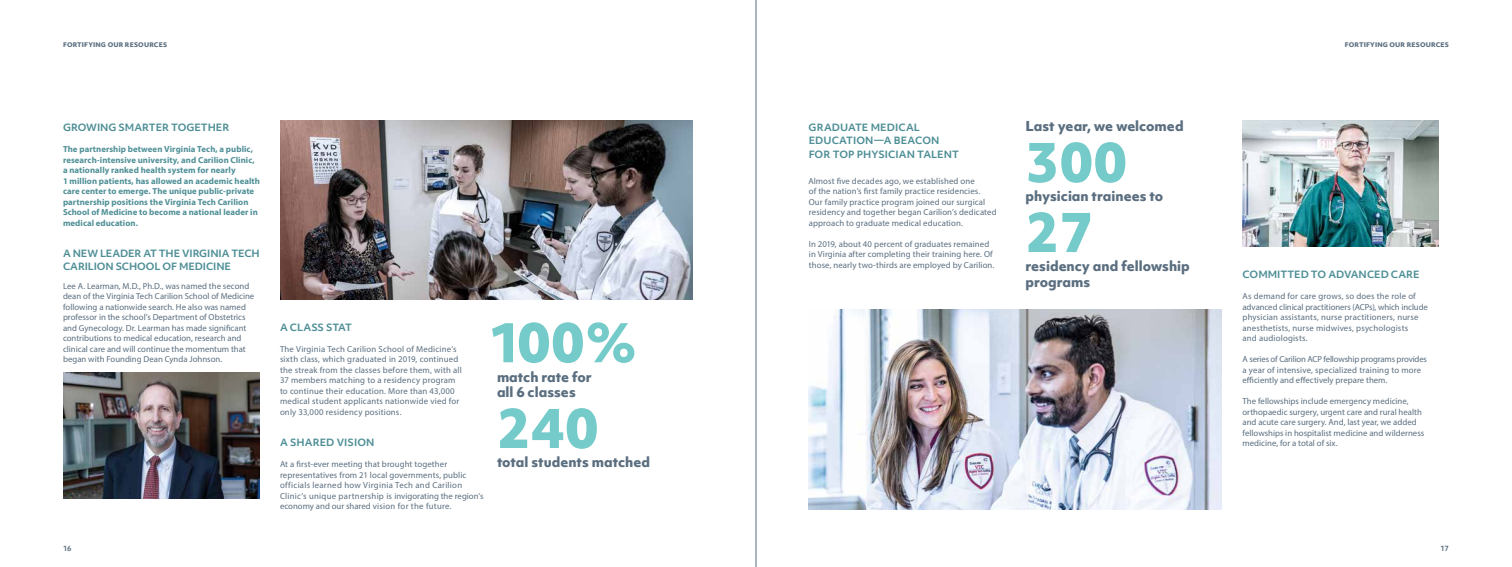
<style>
.page{position:relative;width:1512px;height:567px;background:#fff}
.page>*{position:absolute;margin:0;border:0;box-sizing:border-box;transform-origin:0 0}
.t1{font:800 52.5px "Objektiv Mk 1";color:#74cbc9}
.t2{font:800 13.12px/15.8px "Objektiv Mk 1";color:#5a6e7f}
.t3{font:700 9.62px/13.1px "Objektiv Mk 1";letter-spacing:-.005em;color:#4e8f96}
.t4{font:8.75px/10.5px "Myriad Pro";letter-spacing:.01em;color:#5a6e7f}
.t5{font:700 8.75px/10.5px "Myriad Pro";letter-spacing:.005em;color:#4e8f96}
.t6{font:700 7px "Objektiv Mk 1";color:#5a6e7f}
.t7{font:800 6.12px "Objektiv Mk 1";letter-spacing:.025em;color:#5a6e7f}
</style>
<div class="page">
<img style="left:1242px;top:121px;width:196px;height:126px">
<img style="left:808px;top:310px;width:414px;height:199px">
<img style="left:63px;top:373px;width:196px;height:126px">
<img style="left:280px;top:121px;width:413px;height:178px">
<hr style="left:756px;top:0;width:1px;height:567px;background:#5a6e7f">
<p class="t7" style="left:63px;top:41px;width:106px">FORTIFYING OUR RESOURCES</p>
<p class="t7" style="left:1345px;top:41px;width:106px">FORTIFYING OUR RESOURCES</p>
<p class="t3" style="left:63px;top:121px;width:168px">GROWING SMARTER TOGETHER</p>
<p class="t5" style="left:63px;top:144px;width:199px">The partnership between Virginia Tech, a public, research-intensive university, and Carilion Clinic, a nationally ranked health system for nearly<br>1 million patients, has allowed an academic health care center to emerge. The unique public-private partnership positions the Virginia Tech Carilion School of Medicine to become a national leader in medical education.</p>
<p class="t3" style="left:63px;top:247px;width:198px">A NEW LEADER AT THE VIRGINIA TECH<br>CARILION SCHOOL OF MEDICINE</p>
<p class="t4" style="left:63px;top:280px;width:193px">Lee A. Learman, M.D., Ph.D., was named the second dean of the Virginia Tech Carilion School of Medicine following a nationwide search. He also was named professor in the school’s Department of Obstetrics and Gynecology. Dr. Learman has made significant contributions to medical education, research and clinical care and will continue the momentum that began with Founding Dean Cynda Johnson.</p>
<p class="t3" style="left:280px;top:320px;width:74px">A CLASS STAT</p>
<p class="t4" style="left:280px;top:343px;width:183px">The Virginia Tech Carilion School of Medicine’s sixth class, which graduated in 2019, continued the streak from the classes before them, with all 37 members matching to a residency program to continue their education. More than 43,000 medical student applicants nationwide vied for only 33,000 residency positions.</p>
<p class="t3" style="left:280px;top:436px;width:96px">A SHARED VISION</p>
<p class="t4" style="left:280px;top:459px;width:205px">At a first-ever meeting that brought together representatives from 21 local governments, public officials learned how Virginia Tech and Carilion Clinic’s unique partnership is invigorating the region’s economy and our shared vision for the future.</p>
<h1 class="t1" style="left:488px;top:305px;width:150px">100%</h1>
<h2 class="t2" style="left:497px;top:368px;width:96px">match rate for all 6 classes</h2>
<h1 class="t1" style="left:497px;top:390px;width:103px">240</h1>
<h2 class="t2" style="left:497px;top:454px;width:155px">total students matched</h2>
<p class="t3" style="left:809px;top:121px;width:152px">GRADUATE MEDICAL<br>EDUCATION—A BEACON<br>FOR TOP PHYSICIAN TALENT</p>
<p class="t4" style="left:808px;top:175px;width:190px">Almost five decades ago, we established one<br>of the nation’s first family practice residencies.<br>Our family practice program joined our surgical residency and together began Carilion’s dedicated approach to graduate medical education.</p>
<p class="t4" style="left:809px;top:238px;width:187px">In 2019, about 40 percent of graduates remained in Virginia after completing their training here. Of those, nearly two-thirds are employed by Carilion.</p>
<h2 class="t2" style="left:1026px;top:118px;width:160px">Last year, we welcomed</h2>
<h1 class="t1" style="left:1026px;top:124px;width:103px">300</h1>
<h2 class="t2" style="left:1026px;top:188px;width:139px">physician trainees to</h2>
<h1 class="t1" style="left:1026px;top:194px;width:69px">27</h1>
<h2 class="t2" style="left:1026px;top:258px;width:166px">residency and fellowship programs</h2>
<p class="t3" style="left:1242px;top:268px;width:179px">COMMITTED TO ADVANCED CARE</p>
<p class="t4" style="left:1242px;top:291px;width:187px">As demand for care grows, so does the role of advanced clinical practitioners (ACPs), which include physician assistants, nurse practitioners, nurse anesthetists, nurse midwives, psychologists<br>and audiologists.</p>
<p class="t4" style="left:1242px;top:354px;width:186px">A series of Carilion ACP fellowship programs provides a year of intensive, specialized training to more efficiently and effectively prepare them.</p>
<p class="t4" style="left:1242px;top:396px;width:183px">The fellowships include emergency medicine, orthopaedic surgery, urgent care and rural health and acute care surgery. And, last year, we added fellowships in hospitalist medicine and wilderness medicine, for a total of six.</p>
<p class="t6" style="left:63px;top:544px;width:10px">16</p>
<p class="t6" style="left:1441px;top:544px;width:10px">17</p>
</div>
